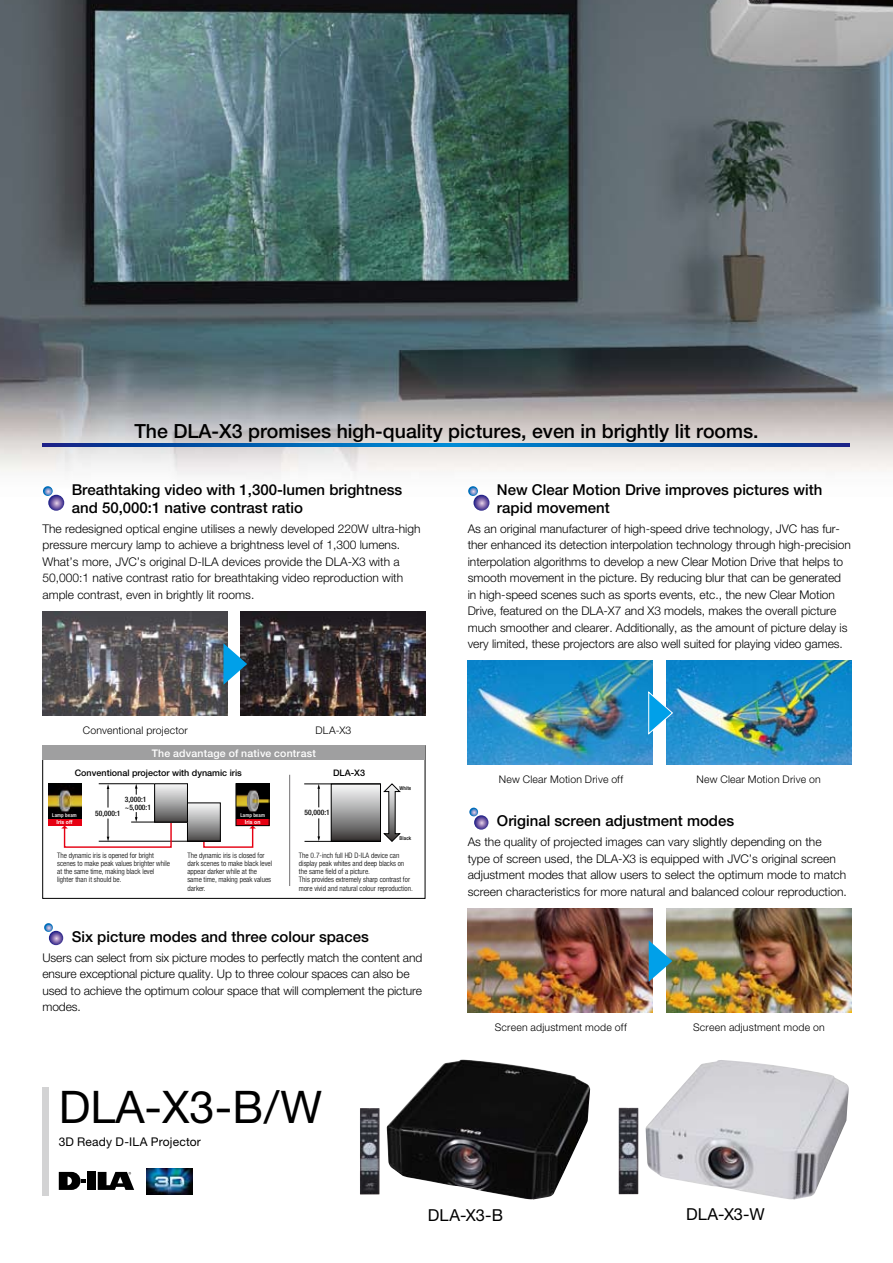
<style>
.page{position:relative;width:893px;height:1263px;background:#fff}
.page>*{position:absolute;margin:0;border:0;box-sizing:border-box;transform-origin:0 0}
.t1{font:45px "Helvetica Neue";color:#000}
.t2{font:500 19.5px "Helvetica Neue";color:#000}
.t3{font:16.5px "Helvetica Neue";letter-spacing:.005em;color:#000}
.t4{font:500 15px/18px "Helvetica Neue";color:#000}
.t5{font:300 12px/16.5px "Helvetica Neue";letter-spacing:-.005em;color:#000}
.t6{font:12px "Helvetica Neue";letter-spacing:.01em;color:#000}
.t7{font:300 10.5px "Helvetica Neue";letter-spacing:.02em;color:#000}
.t8{font:500 10.5px "Helvetica Neue";letter-spacing:.02em;color:#fff}
.t9{font:500 9px "Helvetica Neue";color:#000}
.t10{font:300 condensed 7.5px/8.2px "Helvetica Neue";color:#000}
.t11{font:500 condensed 7.5px/7.4px "Helvetica Neue";color:#000}
.t12{font:700 5.7px "Helvetica Neue";letter-spacing:.01em;color:#fff;scale:.9 1}
.t13{font:500 condensed 5.25px "Helvetica Neue";letter-spacing:.02em;color:#fff}
.t14{font:500 condensed 5.25px "Helvetica Neue";letter-spacing:.02em;color:#000}
</style>
<div class="page">
<img style="left:0;top:0;width:893px;height:1200px">
<img style="left:43px;top:612px;width:185px;height:104px">
<img style="left:241px;top:612px;width:185px;height:104px">
<svg style="left:223px;top:643px;width:24px;height:42px"></svg>
<svg style="left:43px;top:443px;width:806px;height:4px"></svg>
<div style="left:43px;top:1088px;width:6px;height:108px;background:#d3d3d4"></div>
<img style="left:468px;top:661px;width:185px;height:103px">
<img style="left:666px;top:661px;width:185px;height:103px">
<svg style="left:648px;top:691px;width:25px;height:44px"></svg>
<img style="left:468px;top:909px;width:185px;height:104px">
<img style="left:666px;top:909px;width:185px;height:104px">
<svg style="left:649px;top:940px;width:23px;height:42px"></svg>
<img style="left:645px;top:1060px;width:204px;height:139px">
<img style="left:619px;top:1108px;width:19px;height:86px">
<img style="left:387px;top:1059px;width:203px;height:140px">
<img style="left:360px;top:1108px;width:20px;height:86px">
<div style="left:331px;top:784px;width:49px;height:57px;background:linear-gradient(to bottom,#fff,#3d3b3b)"></div>
<div style="left:331px;top:784px;width:50px;height:57px;border:1px solid #000"></div>
<hr style="left:304px;top:784px;width:76px;height:1px;background:#000">
<hr style="left:304px;top:841px;width:76px;height:1px;background:#000">
<svg style="left:384px;top:783px;width:16px;height:59px"></svg>
<hr style="left:289px;top:775px;width:1px;height:111px;background:#727172">
<hr style="left:99px;top:783px;width:88px;height:1px;background:#000">
<hr style="left:131px;top:822px;width:56px;height:1px;background:#000">
<div style="left:236px;top:818px;width:33px;height:7px;background:#e60012"></div>
<img style="left:238px;top:785px;width:29px;height:34px">
<div style="left:48px;top:818px;width:33px;height:7px;background:#e60012"></div>
<img style="left:48px;top:784px;width:13px;height:35px">
<svg style="left:202px;top:825px;width:54px;height:23px"></svg>
<svg style="left:189px;top:805px;width:29px;height:34px"></svg>
<div style="left:187px;top:803px;width:33px;height:38px;border:1px solid #000"></div>
<hr style="left:99px;top:841px;width:121px;height:1px;background:#000">
<svg style="left:61px;top:784px;width:111px;height:64px"></svg>
<svg style="left:156px;top:785px;width:30px;height:35px"></svg>
<div style="left:154px;top:783px;width:34px;height:39px;border:1px solid #000"></div>
<div style="left:236px;top:783px;width:33px;height:43px;border:1px solid #000"></div>
<svg style="left:317px;top:818px;width:3px;height:23px"></svg>
<svg style="left:317px;top:784px;width:3px;height:23px"></svg>
<div style="left:43px;top:745px;width:382px;height:15px;background:#9f9fa0"></div>
<svg style="left:49px;top:931px;width:14px;height:14px"></svg>
<svg style="left:44px;top:923px;width:9px;height:9px"></svg>
<svg style="left:48px;top:495px;width:16px;height:16px"></svg>
<svg style="left:43px;top:486px;width:10px;height:10px"></svg>
<svg style="left:473px;top:495px;width:16px;height:16px"></svg>
<svg style="left:468px;top:486px;width:10px;height:10px"></svg>
<svg style="left:474px;top:815px;width:14px;height:15px"></svg>
<svg style="left:469px;top:808px;width:9px;height:8px"></svg>
<div style="left:87px;top:1172px;width:9px;height:18px;background:#000"></div>
<svg style="left:59px;top:1172px;width:27px;height:18px"></svg>
<svg style="left:98px;top:1172px;width:36px;height:18px"></svg>
<img style="left:146px;top:1168px;width:47px;height:26px">
<h2 class="t2" style="left:134px;top:419px;width:626px">The DLA-X3 promises high-quality pictures, even in brightly lit rooms.</h2>
<p class="t4" style="left:72px;top:480px;width:332px">Breathtaking video with 1,300-lumen brightness and 50,000:1 native contrast ratio</p>
<p class="t5" style="left:43px;top:520px;width:380px">The redesigned optical engine utilises a newly developed 220W ultra-high pressure mercury lamp to achieve a brightness level of 1,300 lumens.<br>What’s more, JVC’s original D-ILA devices provide the DLA-X3 with a 50,000:1 native contrast ratio for breathtaking video reproduction with ample contrast, even in brightly lit rooms.</p>
<p class="t7" style="left:83px;top:723px;width:106px">Conventional projector</p>
<p class="t7" style="left:316px;top:723px;width:37px">DLA-X3</p>
<p class="t8" style="left:152px;top:746px;width:166px">The advantage of native contrast</p>
<p class="t9" style="left:75px;top:767px;width:169px">Conventional projector with dynamic iris</p>
<p class="t9" style="left:333px;top:767px;width:34px">DLA-X3</p>
<p class="t13" style="left:52px;top:812px;width:26px">Lamp beam</p>
<p class="t12" style="left:57px;top:819px;width:19px">Iris off</p>
<p class="t11" style="left:125px;top:796px;width:28px">3,000:1 ~5,000:1</p>
<p class="t11" style="left:95px;top:809px;width:27px">50,000:1</p>
<p class="t13" style="left:240px;top:812px;width:26px">Lamp beam</p>
<p class="t12" style="left:245px;top:819px;width:19px">Iris on</p>
<p class="t11" style="left:305px;top:809px;width:27px">50,000:1</p>
<p class="t14" style="left:399px;top:785px;width:13px">White</p>
<p class="t14" style="left:400px;top:835px;width:13px">Black</p>
<p class="t10" style="left:57px;top:851px;width:114px">The dynamic iris is opened for bright scenes to make peak values brighter while at the same time, making black level lighter than it should be.</p>
<p class="t10" style="left:187px;top:851px;width:86px">The dynamic iris is closed for dark scenes to make black level appear darker while at the same time, making peak values darker.</p>
<p class="t10" style="left:299px;top:851px;width:115px">The 0.7-inch full HD D-ILA device can display peak whites and deep blacks on the same field of a picture.<br>This provides extremely sharp contrast for more vivid and natural colour reproduction.</p>
<p class="t4" style="left:72px;top:927px;width:299px">Six picture modes and three colour spaces</p>
<p class="t5" style="left:43px;top:949px;width:381px">Users can select from six picture modes to perfectly match the content and ensure exceptional picture quality. Up to three colour spaces can also be used to achieve the optimum colour space that will complement the picture modes.</p>
<h1 class="t1" style="left:59px;top:1080px;width:265px">DLA-X3-B/W</h1>
<p class="t6" style="left:59px;top:1134px;width:144px">3D Ready D-ILA Projector</p>
<p class="t4" style="left:497px;top:480px;width:327px">New Clear Motion Drive improves pictures with rapid movement</p>
<p class="t5" style="left:468px;top:520px;width:384px">As an original manufacturer of high-speed drive technology, JVC has fur&shy;ther enhanced its detection interpolation technology through high-precision interpolation algorithms to develop a new Clear Motion Drive that helps to smooth movement in the picture. By reducing blur that can be generated in high-speed scenes such as sports events, etc., the new Clear Motion Drive, featured on the DLA-X7 and X3 models, makes the overall picture much smoother and clearer. Additionally, as the amount of picture delay is very limited, these projectors are also well suited for playing video games.</p>
<p class="t7" style="left:499px;top:772px;width:126px">New Clear Motion Drive off</p>
<p class="t7" style="left:697px;top:772px;width:126px">New Clear Motion Drive on</p>
<p class="t4" style="left:497px;top:812px;width:239px">Original screen adjustment modes</p>
<p class="t5" style="left:468px;top:833px;width:381px">As the quality of projected images can vary slightly depending on the type of screen used, the DLA-X3 is equipped with JVC’s original screen adjustment modes that allow users to select the optimum mode to match screen characteristics for more natural and balanced colour reproduction.</p>
<p class="t7" style="left:495px;top:1020px;width:133px">Screen adjustment mode off</p>
<p class="t7" style="left:693px;top:1020px;width:133px">Screen adjustment mode on</p>
<h3 class="t3" style="left:428px;top:1205px;width:77px">DLA-X3-B</h3>
<h3 class="t3" style="left:686px;top:1204px;width:80px">DLA-X3-W</h3>
</div>
